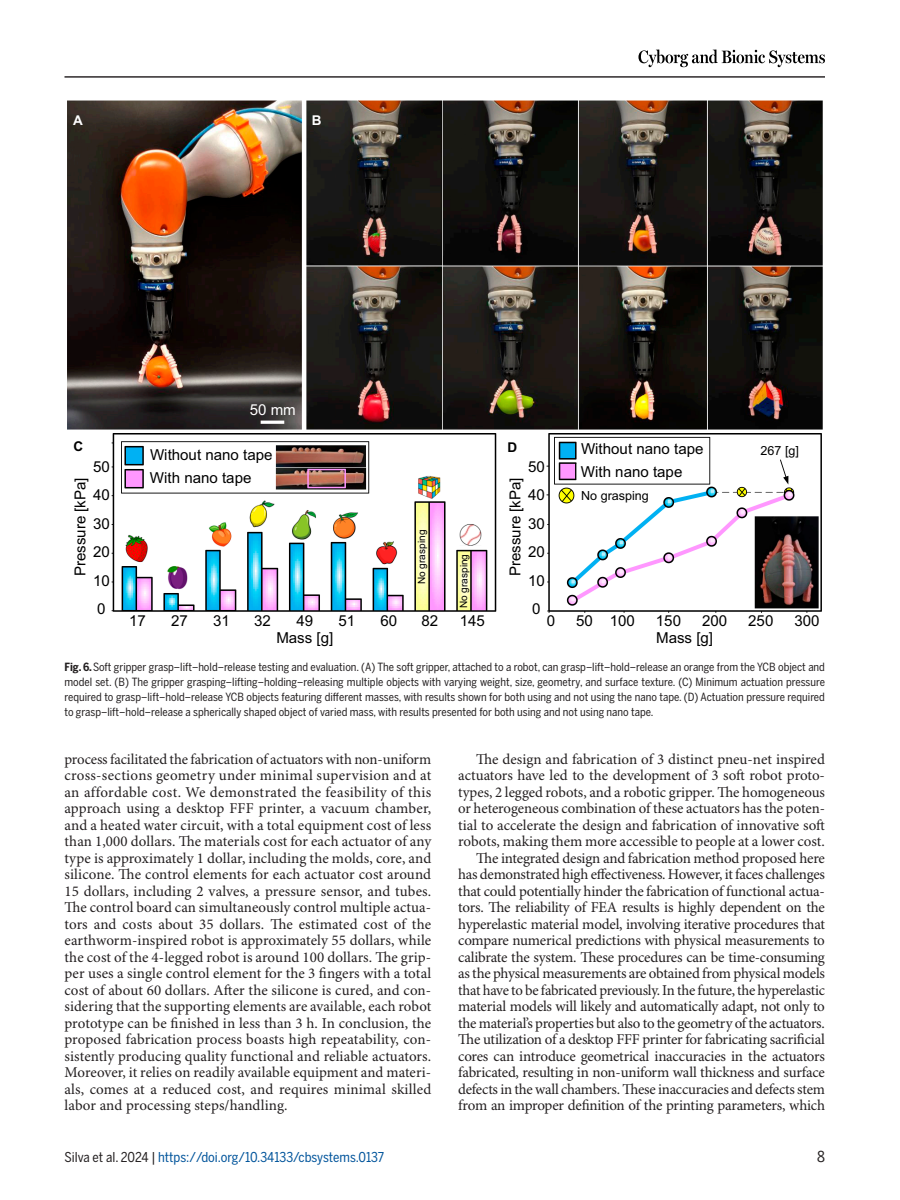
<style>
.page{position:relative;width:900px;height:1200px;background:#fff}
.page>*{position:absolute;margin:0;border:0;box-sizing:border-box;transform-origin:0 0}
.t1{font:15.15px/22.8px "Arial";color:#000}
.t2{font:15.15px "Arial";color:#fff}
.t3{font:15px/16.5px "Minion Pro";letter-spacing:-.015em;color:#231f20;text-align:justify}
.t4{font:15px "Benton Sans Cond";color:#231f20}
.t5{font:13.5px "Benton Sans Cond";color:#00549b}
.t6{font:700 13.5px "Arial";color:#fff}
.t7{font:700 13.5px "Arial";color:#000}
.t8{font:12.6px "Arial";color:#000}
.t9{font:11.25px/15px "Benton Sans Cond";color:#231f20;text-align:justify}
.t10{font:10.05px "Arial";color:#000}
.s1{font-weight:700}
.s2{color:#231f20}
</style>
<div class="page">
<hr style="left:64px;top:76px;width:761px;height:2px;background:#231f20">
<svg style="left:638px;top:50px;width:187px;height:17px"></svg>
<img style="left:111px;top:433px;width:711px;height:179px">
<img style="left:68px;top:100px;width:755px;height:330px">
<p class="t6" style="left:73px;top:113px;width:11px">A</p>
<p class="t6" style="left:312px;top:113px;width:11px">B</p>
<p class="t2" style="left:250px;top:400px;width:48px">50 mm</p>
<p class="t7" style="left:74px;top:438px;width:11px">C</p>
<p class="t1" style="left:93px;top:455px;width:18px">50</p>
<p class="t1" style="left:150px;top:444px;width:124px">Without nano tape<br>With nano tape</p>
<p class="t1" style="left:69px;top:576px;width:101px;rotate:-90deg">Pressure [kPa]</p>
<p class="t1" style="left:93px;top:484px;width:18px">40</p>
<p class="t1" style="left:93px;top:512px;width:18px">30</p>
<p class="t10" style="left:415px;top:584px;width:56px;rotate:-90deg">No grasping</p>
<p class="t1" style="left:93px;top:541px;width:18px">20</p>
<p class="t10" style="left:457px;top:608px;width:56px;rotate:-90deg">No grasping</p>
<p class="t1" style="left:93px;top:569px;width:18px">10</p>
<p class="t1" style="left:97px;top:598px;width:10px">0</p>
<p class="t1" style="left:129px;top:609px;width:18px">17</p>
<p class="t1" style="left:171px;top:609px;width:18px">27</p>
<p class="t1" style="left:213px;top:609px;width:18px">31</p>
<p class="t1" style="left:254px;top:609px;width:18px">32</p>
<p class="t1" style="left:296px;top:609px;width:18px">49</p>
<p class="t1" style="left:338px;top:609px;width:18px">51</p>
<p class="t1" style="left:380px;top:609px;width:18px">60</p>
<p class="t1" style="left:421px;top:609px;width:18px">82</p>
<p class="t1" style="left:460px;top:609px;width:27px">145</p>
<p class="t7" style="left:508px;top:439px;width:11px">D</p>
<p class="t1" style="left:528px;top:455px;width:18px">50</p>
<p class="t1" style="left:504px;top:576px;width:101px;rotate:-90deg">Pressure [kPa]</p>
<p class="t1" style="left:528px;top:484px;width:18px">40</p>
<p class="t1" style="left:528px;top:512px;width:18px">30</p>
<p class="t1" style="left:528px;top:541px;width:18px">20</p>
<p class="t1" style="left:528px;top:569px;width:18px">10</p>
<p class="t1" style="left:581px;top:438px;width:124px">Without nano tape<br>With nano tape</p>
<p class="t8" style="left:581px;top:487px;width:69px">No grasping</p>
<p class="t8" style="left:761px;top:442px;width:40px">267 [g]</p>
<p class="t1" style="left:532px;top:598px;width:10px">0</p>
<p class="t1" style="left:547px;top:609px;width:10px">0</p>
<p class="t1" style="left:576px;top:609px;width:60px">50 100</p>
<p class="t1" style="left:656px;top:609px;width:27px">150</p>
<p class="t1" style="left:702px;top:609px;width:27px">200</p>
<p class="t1" style="left:748px;top:609px;width:27px">250</p>
<p class="t1" style="left:794px;top:609px;width:27px">300</p>
<p class="t1" style="left:276px;top:626px;width:59px">Mass [g]</p>
<p class="t1" style="left:656px;top:626px;width:59px">Mass [g]</p>
<p class="t9" style="left:64px;top:660px;width:762px"><span class="s1">Fig. 6.</span> Soft gripper grasp–lift–hold–release testing and evaluation. (A) The soft gripper, attached to a robot, can grasp–lift–hold–release an orange from the YCB object and model set. (B) The gripper grasping–lifting–holding–releasing multiple objects with varying weight, size, geometry, and surface texture. (C) Minimum actuation pressure required to grasp–lift–hold–release YCB objects featuring different masses, with results shown for both using and not using the nano tape. (D) Actuation pressure required to grasp–lift–hold–release a spherically shaped object of varied mass, with results presented for both using and not using nano tape.</p>
<p class="t3" style="left:64px;top:751px;width:368px">process facilitated the fabrication of actuators with non-uniform cross-sections geometry under minimal supervision and at an affordable cost. We demonstrated the feasibility of this approach using a desktop FFF printer, a vacuum chamber, and a heated water circuit, with a total equipment cost of less than 1,000 dollars. The materials cost for each actuator of any type is approximately 1 dollar, including the molds, core, and silicone. The control elements for each actuator cost around 15 dollars, including 2 valves, a pressure sensor, and tubes.<br>The control board can simultaneously control multiple actua&shy;tors and costs about 35 dollars. The estimated cost of the earthworm-inspired robot is approximately 55 dollars, while the cost of the 4-legged robot is around 100 dollars. The grip&shy;per uses a single control element for the 3 fingers with a total cost of about 60 dollars. After the silicone is cured, and con&shy;sidering that the supporting elements are available, each robot prototype can be finished in less than 3 h. In conclusion, the proposed fabrication process boasts high repeatability, con&shy;sistently producing quality functional and reliable actuators.<br>Moreover, it relies on readily available equipment and materi&shy;als, comes at a reduced cost, and requires minimal skilled labor and processing steps/handling.</p>
<p class="t3" style="left:458px;top:751px;width:368px;text-align:right">The design and fabrication of 3 distinct pneu-net inspired actuators have led to the development of 3 soft robot proto&shy;types, 2 legged robots, and a robotic gripper. The homogeneous or heterogeneous combination of these actuators has the poten&shy;tial to accelerate the design and fabrication of innovative soft robots, making them more accessible to people at a lower cost.<br>The integrated design and fabrication method proposed here has demonstrated high effectiveness. However, it faces challenges that could potentially hinder the fabrication of functional actua&shy;tors. The reliability of FEA results is highly dependent on the hyperelastic material model, involving iterative procedures that compare numerical predictions with physical measurements to calibrate the system. These procedures can be time-consuming as the physical measurements are obtained from physical models that have to be fabricated previously. In the future, the hyperelastic material models will likely and automatically adapt, not only to the material’s properties but also to the geometry of the actuators.<br>The utilization of a desktop FFF printer for fabricating sacrificial cores can introduce geometrical inaccuracies in the actuators fabricated, resulting in non-uniform wall thickness and surface defects in the wall chambers. These inaccuracies and defects stem from an improper definition of the printing parameters, which</p>
<p class="t5" style="left:64px;top:1149px;width:321px"><span class="s2">Silva et al. 2024 |</span> https://doi.org/10.34133/cbsystems.0137</p>
<p class="t4" style="left:817px;top:1147px;width:9px">8</p>
</div>
